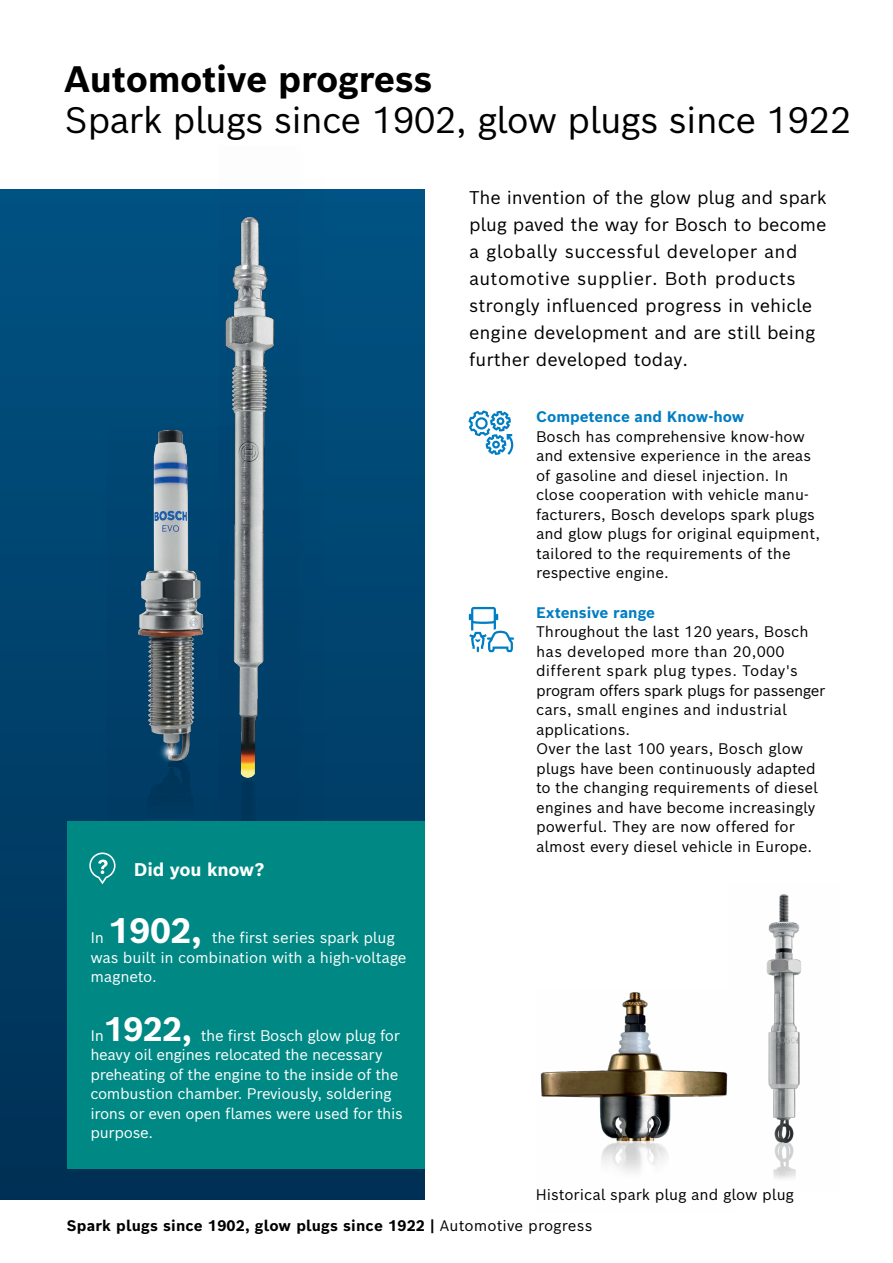
<style>
.page{position:relative;width:893px;height:1263px;background:#fff}
.page>*{position:absolute;margin:0;border:0;box-sizing:border-box;transform-origin:0 0}
.Einf__Abs{font:36px "Bosch Sans";letter-spacing:-.025em;color:#000}
.Einf__Abs-2{font:700 36px "Bosch Sans";letter-spacing:-.01em;color:#000}
.t1{font:700 34.5px "Bosch Sans";color:#fff}
.Copytext_9pt_schwarz{font:18px/27px "Bosch Sans";color:#000}
.t2{font:700 18px "Bosch Sans";letter-spacing:-.01em;color:#fff}
.Fließtext{font:15px/19.5px "Bosch Sans";color:#000}
.t3{font:15px/19.5px "Bosch Sans";letter-spacing:-.02em;color:#fff}
.Headline_24pt{font:700 15px "Bosch Sans";letter-spacing:.01em;color:#000}
.t4{font:700 15px "Bosch Sans";color:#007ec3}
.s1{font-weight:700;font-size:33px}
.s2{font-weight:400}
</style>
<div class="page">
<img style="left:766px;top:894px;width:36px;height:285px">
<img style="left:540px;top:992px;width:188px;height:181px">
<div style="left:0;top:189px;width:424px;height:1011px;background:linear-gradient(to bottom,#005384,#003055)"></div>
<img style="left:0;top:189px;width:324px;height:663px">
<img style="left:108px;top:427px;width:112px;height:394px">
<img style="left:220px;top:189px;width:78px;height:632px">
<svg style="left:469px;top:607px;width:45px;height:45px"></svg>
<svg style="left:469px;top:410px;width:44px;height:45px"></svg>
<div style="left:67px;top:821px;width:357px;height:347px;background:#008984"></div>
<svg style="left:89px;top:852px;width:27px;height:32px"></svg>
<p class="Einf__Abs-2" style="left:64px;top:55px;width:370px">Automotive progress</p>
<p class="Einf__Abs" style="left:64px;top:96px;width:789px">Spark plugs since 1902, glow plugs since 1922</p>
<p class="Copytext_9pt_schwarz" style="left:469px;top:183px;width:359px">The invention of the glow plug and spark</p>
<p class="Copytext_9pt_schwarz" style="left:469px;top:210px;width:359px">plug paved the way for Bosch to become</p>
<p class="Copytext_9pt_schwarz" style="left:469px;top:237px;width:348px">a globally successful developer and automotive supplier. Both products strongly influenced progress in vehicle engine development and are still being further developed today.</p>
<p class="t2" style="left:134px;top:857px;width:132px">Did you know?</p>
<p class="t1" style="left:108px;top:908px;width:95px">1902,</p>
<p class="t3" style="left:90px;top:927px;width:318px;text-indent:121px">the first series spark plug was built in combination with a high-voltage magneto.</p>
<p class="t3" style="left:90px;top:1025px;width:314px">In<span class="s1">1922,</span> the first Bosch glow plug for heavy oil engines relocated the necessary preheating of the engine to the inside of the combustion chamber. Previously, soldering irons or even open flames were used for this purpose.</p>
<p class="t3" style="left:90px;top:927px;width:15px">In</p>
<p class="t4" style="left:536px;top:407px;width:210px">Competence and Know-how</p>
<p class="Fließtext" style="left:536px;top:426px;width:271px">Bosch has comprehensive know-how</p>
<p class="Fließtext" style="left:536px;top:446px;width:285px">and extensive experience in the areas of gasoline and diesel injection. In close cooperation with vehicle manu&shy;facturers, Bosch develops spark plugs and glow plugs for original equipment, tailored to the requirements of the respective engine.</p>
<p class="t4" style="left:536px;top:602px;width:121px">Extensive range</p>
<p class="Fließtext" style="left:536px;top:621px;width:274px">Throughout the last 120 years, Bosch</p>
<p class="Fließtext" style="left:536px;top:641px;width:291px">has developed more than 20,000 different spark plug types. Today's program offers spark plugs for passenger cars, small engines and industrial applications.</p>
<p class="Fließtext" style="left:536px;top:738px;width:269px">Over the last 100 years, Bosch glow</p>
<p class="Fließtext" style="left:536px;top:758px;width:281px">plugs have been continuously adapted</p>
<p class="Fließtext" style="left:536px;top:777px;width:283px">to the changing requirements of diesel</p>
<p class="Fließtext" style="left:536px;top:797px;width:281px">engines and have become increasingly</p>
<p class="Fließtext" style="left:536px;top:816px;width:278px">powerful. They are now offered for almost every diesel vehicle in Europe.</p>
<p class="Fließtext" style="left:536px;top:1184px;width:260px">Historical spark plug and glow plug</p>
<p class="Headline_24pt" style="left:67px;top:1215px;width:527px">Spark plugs since 1902, glow plugs since 1922 | <span class="s2">Automotive progress</span></p>
</div>
